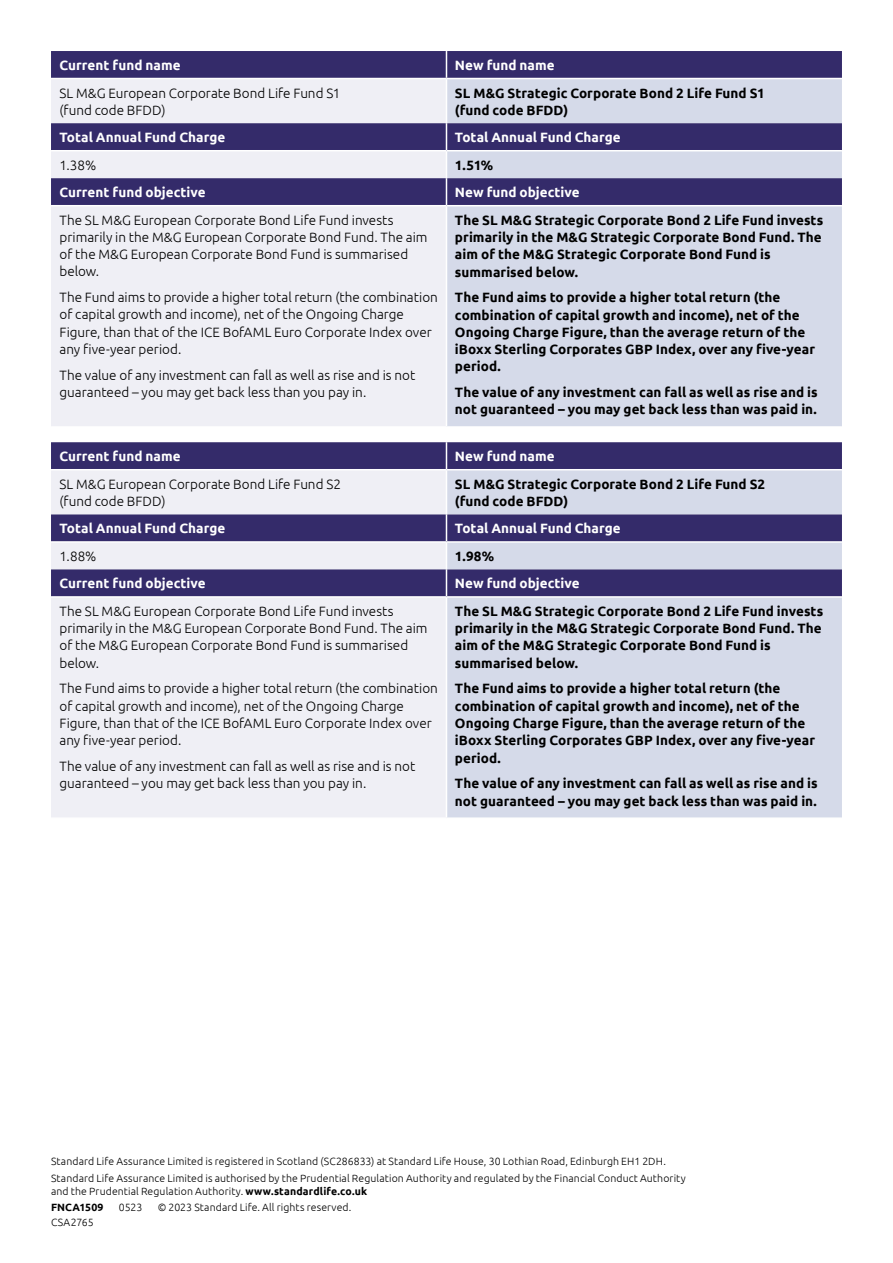
<style>
.page{position:relative;width:893px;height:1263px;background:#fff}
.page>*{position:absolute;margin:0;border:0;box-sizing:border-box;transform-origin:0 0}
.t1{font:700 13.5px/17.2px "Ubuntu";letter-spacing:.005em;color:#000}
.t2{font:300 13.5px/17.2px "Ubuntu";color:#000}
.t3{font:700 13.5px "Ubuntu";letter-spacing:.005em;color:#fff}
.t4{font:300 10.5px/16.8px "Ubuntu";letter-spacing:.01em;color:#000}
.s1{font-weight:700}
</style>
<div class="page">
<div style="left:51px;top:79px;width:395px;height:347px;background:#efeff5"></div>
<div style="left:447px;top:79px;width:395px;height:347px;background:#d5dae9"></div>
<svg style="left:51px;top:123px;width:791px;height:82px;fill:#342b6a"></svg>
<div style="left:51px;top:51px;width:791px;height:27px;background:#342b6a"></div>
<hr style="left:51px;top:150px;width:395px;height:1px;background:#fff">
<hr style="left:446px;top:150px;width:396px;height:1px;background:#fff">
<hr style="left:51px;top:205px;width:395px;height:1px;background:#fff">
<hr style="left:446px;top:205px;width:396px;height:1px;background:#fff">
<svg style="left:446px;top:123px;width:1px;height:82px"></svg>
<div style="left:51px;top:471px;width:395px;height:346px;background:#efeff5"></div>
<div style="left:447px;top:470px;width:395px;height:347px;background:#d5dae9"></div>
<svg style="left:51px;top:514px;width:791px;height:82px;fill:#342b6a"></svg>
<div style="left:51px;top:442px;width:791px;height:27px;background:#342b6a"></div>
<hr style="left:51px;top:541px;width:395px;height:2px;background:#fff">
<hr style="left:446px;top:541px;width:396px;height:2px;background:#fff">
<hr style="left:51px;top:596px;width:395px;height:2px;background:#fff">
<hr style="left:446px;top:596px;width:396px;height:2px;background:#fff">
<svg style="left:446px;top:514px;width:1px;height:82px"></svg>
<p class="t3" style="left:60px;top:57px;width:123px">Current fund name</p>
<p class="t3" style="left:455px;top:57px;width:101px">New fund name</p>
<p class="t2" style="left:60px;top:84px;width:282px">SL M&amp;G European Corporate Bond Life Fund S1 (fund code BFDD)</p>
<p class="t1" style="left:455px;top:84px;width:311px">SL M&amp;G Strategic Corporate Bond 2 Life Fund S1 (fund code BFDD)</p>
<p class="t3" style="left:60px;top:129px;width:167px">Total Annual Fund Charge</p>
<p class="t3" style="left:455px;top:129px;width:167px">Total Annual Fund Charge</p>
<p class="t2" style="left:60px;top:156px;width:38px">1.38%</p>
<p class="t1" style="left:455px;top:156px;width:40px">1.51%</p>
<p class="t3" style="left:60px;top:184px;width:148px">Current fund objective</p>
<p class="t3" style="left:455px;top:184px;width:126px">New fund objective</p>
<p class="t2" style="left:60px;top:211px;width:370px">The SL M&amp;G European Corporate Bond Life Fund invests primarily in the M&amp;G European Corporate Bond Fund. The aim of the M&amp;G European Corporate Bond Fund is summarised below.</p>
<p class="t2" style="left:60px;top:288px;width:380px">The Fund aims to provide a higher total return (the combination of capital growth and income), net of the Ongoing Charge Figure, than that of the ICE BofAML Euro Corporate Index over any five-year period.</p>
<p class="t2" style="left:60px;top:366px;width:357px">The value of any investment can fall as well as rise and is not guaranteed – you may get back less than you pay in.</p>
<p class="t1" style="left:455px;top:211px;width:370px">The SL M&amp;G Strategic Corporate Bond 2 Life Fund invests primarily in the M&amp;G Strategic Corporate Bond Fund. The aim of the M&amp;G Strategic Corporate Bond Fund is summarised below.</p>
<p class="t1" style="left:455px;top:289px;width:362px">The Fund aims to provide a higher total return (the combination of capital growth and income), net of the Ongoing Charge Figure, than the average return of the iBoxx Sterling Corporates GBP Index, over any five-year period.</p>
<p class="t1" style="left:455px;top:383px;width:364px">The value of any investment can fall as well as rise and is not guaranteed – you may get back less than was paid in.</p>
<p class="t3" style="left:60px;top:448px;width:123px">Current fund name</p>
<p class="t3" style="left:455px;top:448px;width:101px">New fund name</p>
<p class="t2" style="left:60px;top:475px;width:283px">SL M&amp;G European Corporate Bond Life Fund S2 (fund code BFDD)</p>
<p class="t1" style="left:455px;top:475px;width:312px">SL M&amp;G Strategic Corporate Bond 2 Life Fund S2 (fund code BFDD)</p>
<p class="t3" style="left:60px;top:520px;width:167px">Total Annual Fund Charge</p>
<p class="t3" style="left:455px;top:520px;width:167px">Total Annual Fund Charge</p>
<p class="t2" style="left:60px;top:547px;width:38px">1.88%</p>
<p class="t1" style="left:455px;top:547px;width:41px">1.98%</p>
<p class="t3" style="left:60px;top:575px;width:148px">Current fund objective</p>
<p class="t3" style="left:455px;top:575px;width:126px">New fund objective</p>
<p class="t2" style="left:60px;top:602px;width:370px">The SL M&amp;G European Corporate Bond Life Fund invests primarily in the M&amp;G European Corporate Bond Fund. The aim of the M&amp;G European Corporate Bond Fund is summarised below.</p>
<p class="t2" style="left:60px;top:680px;width:380px">The Fund aims to provide a higher total return (the combination of capital growth and income), net of the Ongoing Charge Figure, than that of the ICE BofAML Euro Corporate Index over any five-year period.</p>
<p class="t2" style="left:60px;top:757px;width:357px">The value of any investment can fall as well as rise and is not guaranteed – you may get back less than you pay in.</p>
<p class="t1" style="left:455px;top:602px;width:370px">The SL M&amp;G Strategic Corporate Bond 2 Life Fund invests primarily in the M&amp;G Strategic Corporate Bond Fund. The aim of the M&amp;G Strategic Corporate Bond Fund is summarised below.</p>
<p class="t1" style="left:455px;top:680px;width:362px">The Fund aims to provide a higher total return (the combination of capital growth and income), net of the Ongoing Charge Figure, than the average return of the iBoxx Sterling Corporates GBP Index, over any five-year period.</p>
<p class="t1" style="left:455px;top:775px;width:364px">The value of any investment can fall as well as rise and is not guaranteed – you may get back less than was paid in.</p>
<p class="t4" style="left:51px;top:1153px;width:636px">Standard Life Assurance Limited is registered in Scotland (SC286833) at Standard Life House, 30 Lothian Road, Edinburgh EH1 2DH.<br>Standard Life Assurance Limited is authorised by the Prudential Regulation Authority and regulated by the Financial Conduct Authority</p>
<p class="t4" style="left:51px;top:1182px;width:318px">and the Prudential Regulation Authority. <span class="s1">www.standardlife.co.uk<br>FNCA1509</span></p>
<p class="t4" style="left:119px;top:1199px;width:25px">0523</p>
<p class="t4" style="left:158px;top:1199px;width:195px">© 2023 Standard Life. All rights reserved.</p>
<p class="t4" style="left:51px;top:1214px;width:44px">CSA2765</p>
</div>
